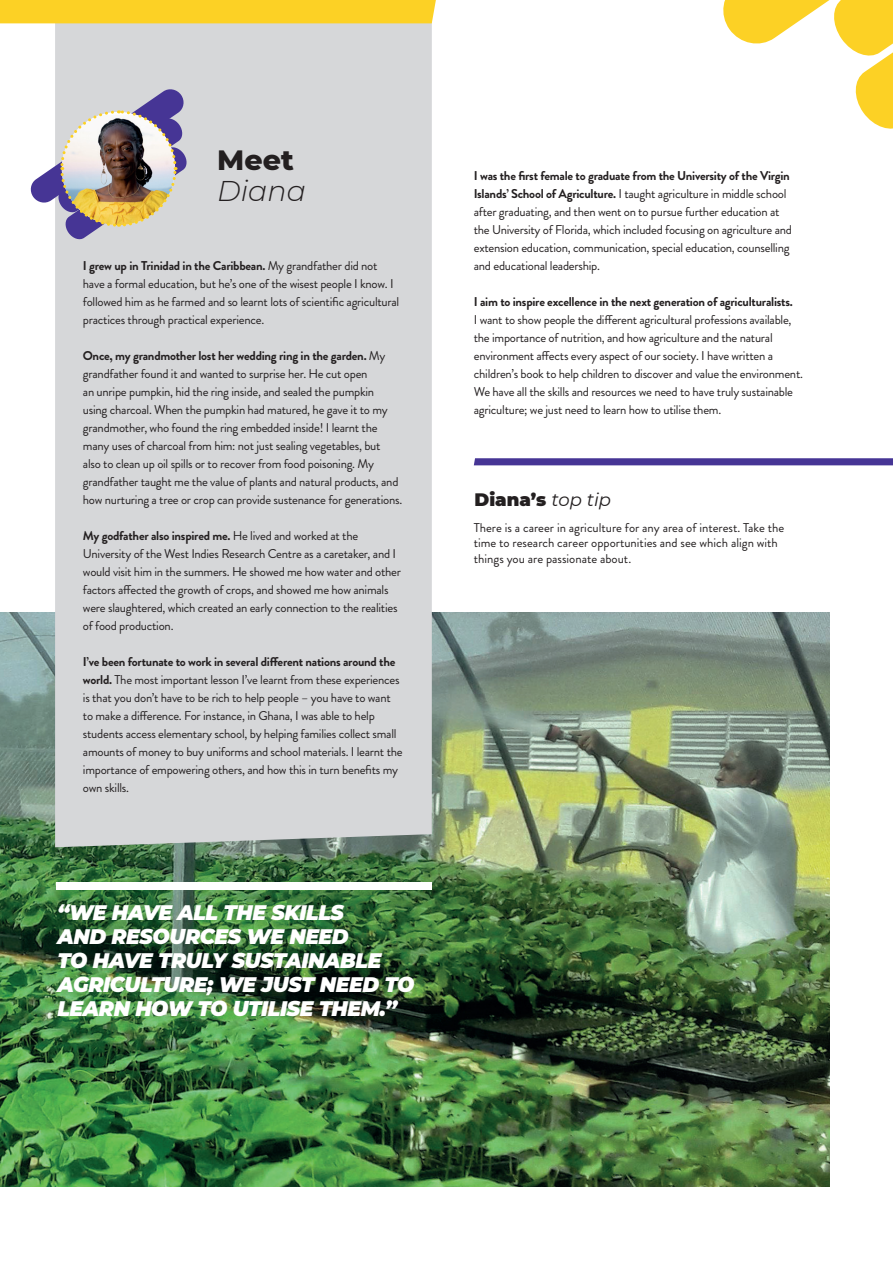
<style>
.page{position:relative;width:893px;height:1263px;background:#fff}
.page>*{position:absolute;margin:0;border:0;box-sizing:border-box;transform-origin:0 0}
.t1{font:italic 300 28.5px "Montserrat";color:#231f20}
.t2{font:800 28.5px "Montserrat";color:#231f20}
.t3{font:italic 900 21px/24px "Montserrat";letter-spacing:-.02em;color:#fff}
.t4{font:900 18px "Montserrat";color:#231f20}
.t5{font:12.75px/18px "Brandon Grotesque";letter-spacing:-.02em;color:#231f20}
.t6{font:12.75px/15.3px "Brandon Grotesque";color:#231f20}
.s1{font-weight:700}
.s2{font-weight:400;font-style:italic}
</style>
<div class="page">
<img style="left:0;top:612px;width:829px;height:574px">
<div style="left:55px;top:23px;width:377px;height:824px;background:#d6d7d9"></div>
<img style="left:30px;top:88px;width:158px;height:153px">
<svg style="left:474px;top:458px;width:419px;height:7px"></svg>
<div style="left:56px;top:882px;width:375px;height:7px;background:#fff"></div>
<svg style="left:723px;top:0;width:170px;height:129px"></svg>
<div style="left:0;top:0;width:436px;height:23px;background:#fcd125"></div>
<p class="t2" style="left:217px;top:139px;width:78px">Meet</p>
<p class="t1" style="left:217px;top:172px;width:90px">Diana</p>
<p class="t5" style="left:83px;top:257px;width:318px"><span class="s1">I grew up in Trinidad in the Caribbean.</span> My grandfather did not have a formal education, but he’s one of the wisest people I know. I followed him as he farmed and so learnt lots of scientific agricultural practices through practical experience.</p>
<p class="t5" style="left:83px;top:347px;width:321px"><span class="s1">Once, my grandmother lost her wedding ring in the garden.</span> My grandfather found it and wanted to surprise her. He cut open<br>an unripe pumpkin, hid the ring inside, and sealed the pumpkin<br>using charcoal. When the pumpkin had matured, he gave it to my grandmother, who found the ring embedded inside! I learnt the many uses of charcoal from him: not just sealing vegetables, but<br>also to clean up oil spills or to recover from food poisoning. My grandfather taught me the value of plants and natural products, and how nurturing a tree or crop can provide sustenance for generations.</p>
<p class="t5" style="left:83px;top:527px;width:320px"><span class="s1">My godfather also inspired me.</span> He lived and worked at the University of the West Indies Research Centre as a caretaker, and I would visit him in the summers. He showed me how water and other factors affected the growth of crops, and showed me how animals were slaughtered, which created an early connection to the realities of food production.</p>
<p class="t5" style="left:83px;top:653px;width:321px"><span class="s1">I’ve been fortunate to work in several different nations around the world.</span> The most important lesson I’ve learnt from these experiences is that you don’t have to be rich to help people – you have to want to make a difference. For instance, in Ghana, I was able to help students access elementary school, by helping families collect small amounts of money to buy uniforms and school materials. I learnt the importance of empowering others, and how this in turn benefits my own skills.</p>
<p class="t3" style="left:57px;top:900px;width:359px">“WE HAVE ALL THE SKILLS<br>AND RESOURCES WE NEED<br>TO HAVE TRULY SUSTAINABLE<br>AGRICULTURE; WE JUST NEED TO<br>LEARN HOW TO UTILISE THEM.”</p>
<p class="t5" style="left:474px;top:167px;width:320px"><span class="s1">I was the first female to graduate from the University of the Virgin Islands’ School of Agriculture.</span> I taught agriculture in middle school after graduating, and then went on to pursue further education at the University of Florida, which included focusing on agriculture and extension education, communication, special education, counselling and educational leadership.</p>
<p class="t5" style="left:474px;top:293px;width:331px"><span class="s1">I aim to inspire excellence in the next generation of agriculturalists.<br></span>I want to show people the different agricultural professions available, the importance of nutrition, and how agriculture and the natural environment affects every aspect of our society. I have written a children’s book to help children to discover and value the environment.<br>We have all the skills and resources we need to have truly sustainable agriculture; we just need to learn how to utilise them.</p>
<p class="t4" style="left:474px;top:486px;width:138px">Diana’s <span class="s2">top tip</span></p>
<p class="t6" style="left:474px;top:520px;width:312px">There is a career in agriculture for any area of interest. Take the time to research career opportunities and see which align with things you are passionate about.</p>
</div>
